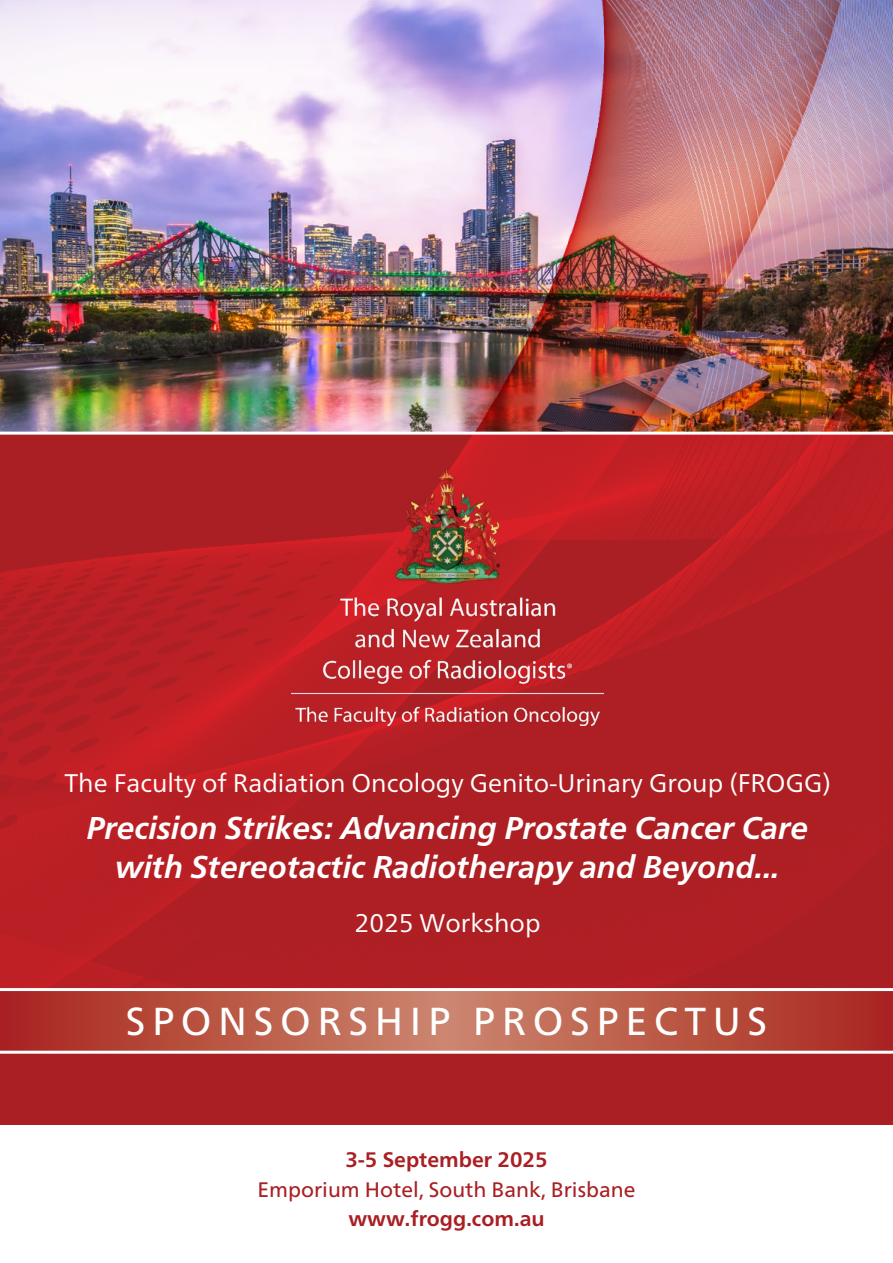
<style>
.page{position:relative;width:893px;height:1263px;background:#fff}
.page>*{position:absolute;margin:0;border:0;box-sizing:border-box;transform-origin:0 0}
.t1{font:39px "Frutiger Neue LT";letter-spacing:.17em;color:#fff}
.t2{font:italic 700 31.5px/39px "Frutiger Neue LT";color:#fff;text-align:center}
.t3{font:25.5px "Frutiger Neue LT";color:#fff}
.t4{font:700 21px "Frutiger Neue LT";color:#a91f23}
.t5{font:21px "Frutiger Neue LT";color:#a91f23}
</style>
<div class="page">
<img style="left:0;top:435px;width:893px;height:690px">
<img style="left:0;top:0;width:893px;height:432px">
<svg style="left:0;top:991px;width:893px;height:60px;background:#ba5746"></svg>
<hr style="left:0;top:988px;width:893px;height:3px;background:#fff">
<hr style="left:0;top:1051px;width:893px;height:3px;background:#fff">
<img style="left:292px;top:470px;width:312px;height:256px">
<p class="t3" style="left:65px;top:768px;width:768px">The Faculty of Radiation Oncology Genito-Urinary Group (FROGG)</p>
<p class="t2" style="left:87px;top:808px;width:723px">Precision Strikes: Advancing Prostate Cancer Care with Stereotactic Radiotherapy and Beyond...</p>
<p class="t3" style="left:355px;top:907px;width:187px">2025 Workshop</p>
<p class="t1" style="left:126px;top:998px;width:643px">SPONSORSHIP PROSPECTUS</p>
<p class="t4" style="left:345px;top:1147px;width:204px">3-5 September 2025</p>
<p class="t5" style="left:257px;top:1177px;width:380px">Emporium Hotel, South Bank, Brisbane</p>
<p class="t4" style="left:348px;top:1206px;width:198px">www.frogg.com.au</p>
</div>
